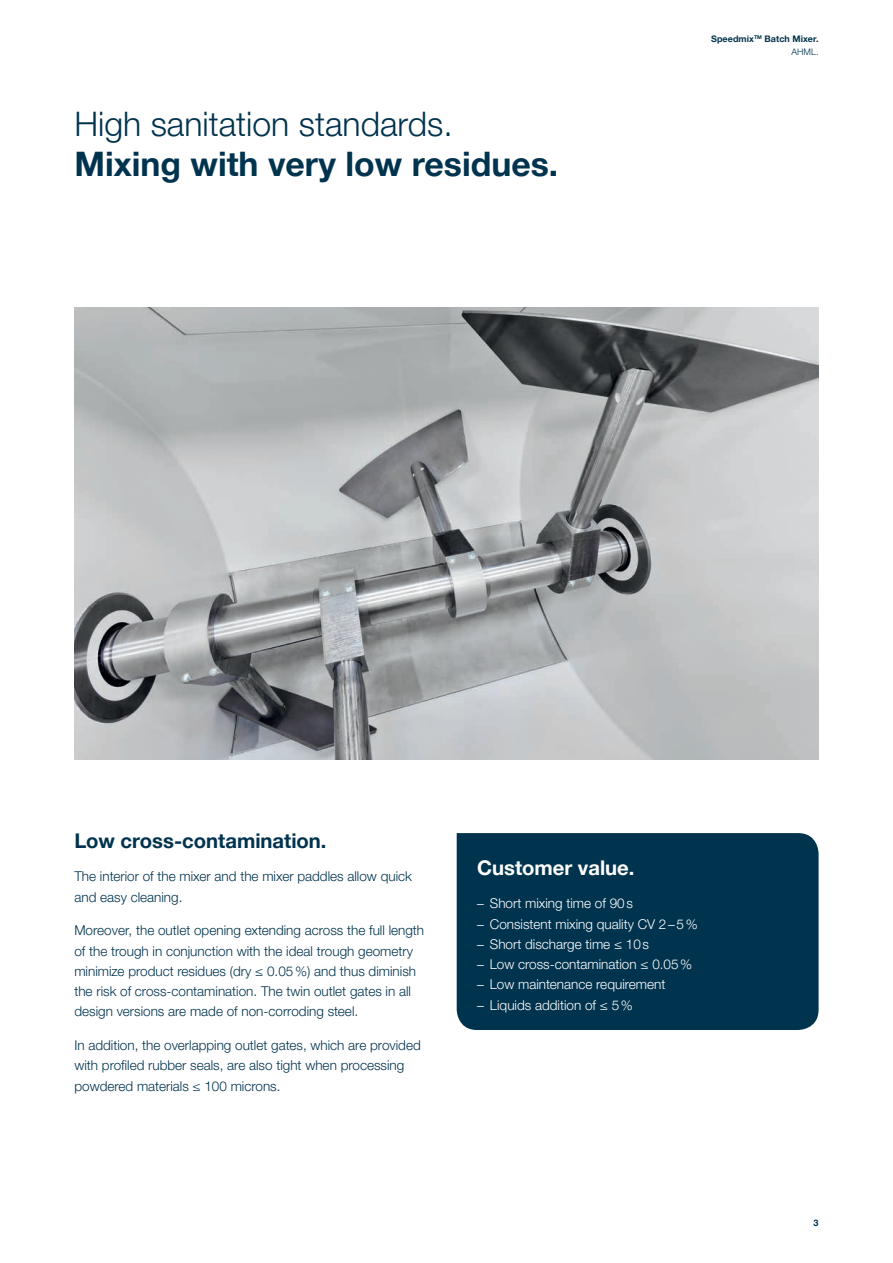
<style>
.page{position:relative;width:893px;height:1263px;background:#fff}
.page>*{position:absolute;margin:0;border:0;box-sizing:border-box;transform-origin:0 0}
.title_1___subtitle{font:700 33.75px "Helvetica Neue LTW1 G";color:#00334e}
.title_1___subtitle-2{font:300 33.75px "Helvetica Neue LTW1 G";color:#00334e}
.title_2{font:700 20.25px "Helvetica Neue LTW1 G";color:#00334e}
.title_2-2{font:700 20.25px "Helvetica Neue LTW1 G";color:#fff}
.running_text{font:300 13.5px/20.2px "Helvetica Neue LTW1 G";color:#00334e}
.t1{font:300 13.5px "Helvetica Neue LTW1 G";color:#fff}
.page{font:700 9px/13.5px "Helvetica Neue LTW1 G";letter-spacing:.005em;color:#00334e;text-align:right}
.s1{font-weight:300}
</style>
<div class="page">
<img style="left:74px;top:307px;width:745px;height:453px">
<div style="left:457px;top:833px;width:362px;height:197px;background:#00334e"></div>
<p class="title_1___subtitle-2" style="left:74px;top:103px;width:380px">High sanitation standards.</p>
<p class="title_1___subtitle" style="left:74px;top:143px;width:485px">Mixing with very low residues.</p>
<p class="page" style="left:711px;top:32px;width:109px">Speedmix<sup>TM</sup> Batch Mixer.<br><span class="s1">AHML.</span></p>
<p class="title_2" style="left:74px;top:828px;width:254px">Low cross-contamination.</p>
<p class="running_text" style="left:74px;top:866px;width:339px">The interior of the mixer and the mixer paddles allow quick and easy cleaning.</p>
<p class="running_text" style="left:74px;top:920px;width:351px">Moreover, the outlet opening extending across the full length of the trough in conjunction with the ideal trough geometry minimize product residues (dry ≤ 0.05%) and thus diminish the risk of cross-contamination. The twin outlet gates in all design versions are made of non-corroding steel.</p>
<p class="running_text" style="left:74px;top:1035px;width:348px">In addition, the overlapping outlet gates, which are provided with profiled rubber seals, are also tight when processing powdered materials ≤ 100 microns.</p>
<p class="title_2-2" style="left:477px;top:855px;width:159px">Customer value.</p>
<p class="t1" style="left:477px;top:895px;width:157px">– Short mixing time of 90s</p>
<p class="t1" style="left:477px;top:915px;width:222px">– Consistent mixing quality CV 2–5%</p>
<p class="t1" style="left:477px;top:936px;width:173px">– Short discharge time ≤ 10s</p>
<p class="t1" style="left:477px;top:956px;width:217px">– Low cross-contamination ≤ 0.05%</p>
<p class="t1" style="left:477px;top:976px;width:190px">– Low maintenance requirement</p>
<p class="t1" style="left:477px;top:996px;width:157px">– Liquids addition of ≤ 5%</p>
<p class="page" style="left:813px;top:1216px;width:7px">3</p>
</div>
